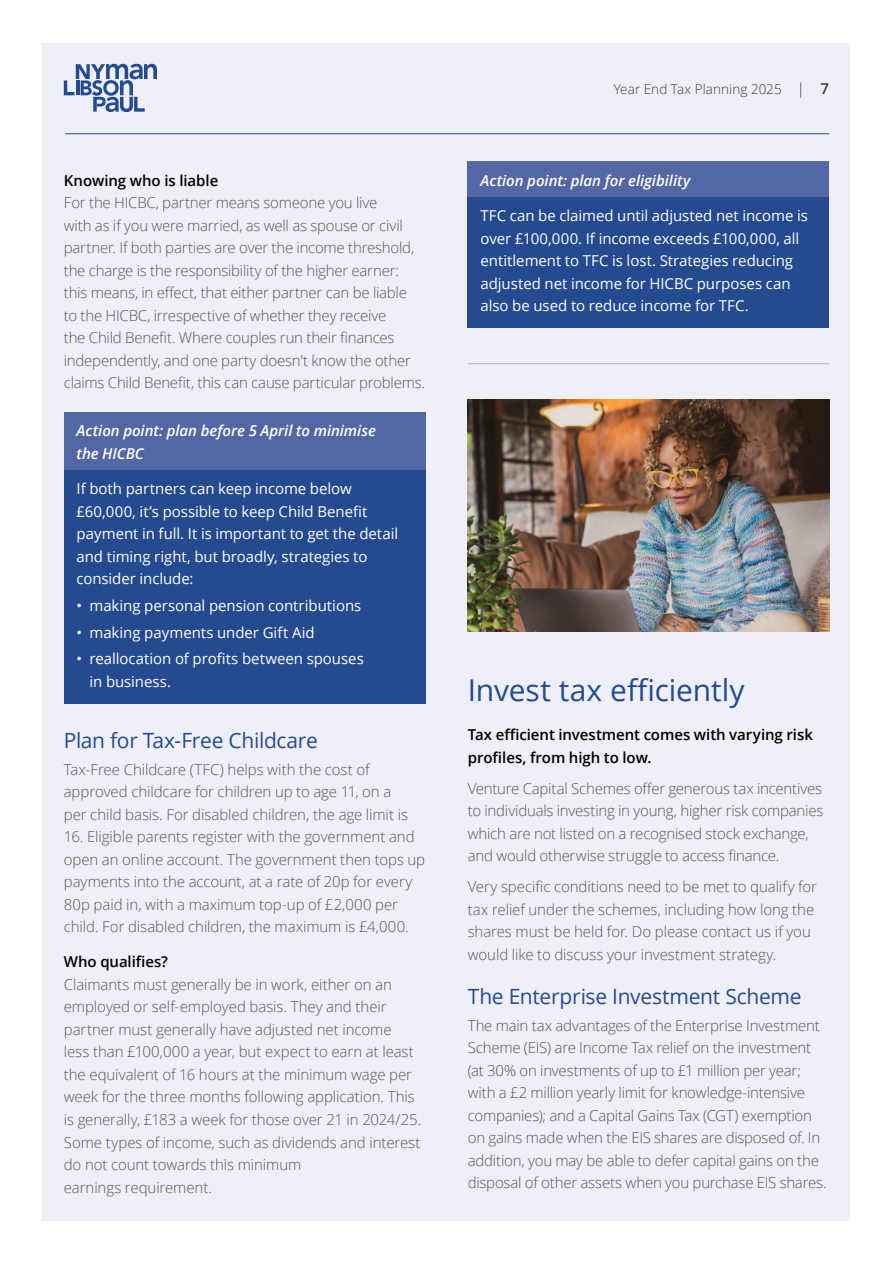
<style>
.page{position:relative;width:893px;height:1263px;background:#fff}
.page>*{position:absolute;margin:0;border:0;box-sizing:border-box;transform-origin:0 0}
.Head2{font:30px "Open Sans";letter-spacing:-.005em;color:#254a90}
.Head3{font:21px "Open Sans";letter-spacing:-.015em;color:#254a90}
.Body{font:300 15px/22.5px "Open Sans";letter-spacing:-.01em;color:#575756}
.Action_Point_Text{font:15px/22.5px "Open Sans";letter-spacing:-.005em;color:#fff}
.Action_Point_Text_Bullet{font:15px/22.5px "Open Sans";letter-spacing:-.005em;color:#fff}
.first_para{font:600 15px/22.5px "Open Sans";letter-spacing:-.005em;color:#000}
.Action_Point_Head{font:italic 600 15px/22.5px "Open Sans";letter-spacing:-.005em;color:#fff}
.t1{font:300 13.5px "Open Sans";letter-spacing:.005em;color:#3c3c3b}
.s1{font-size:15px}
.s2{font-weight:600;font-size:15px}
</style>
<div class="page">
<div style="left:43px;top:43px;width:807px;height:1177px;background:#eeeff7"></div>
<svg style="left:64px;top:64px;width:93px;height:48px"></svg>
<hr style="left:65px;top:133px;width:764px;height:1px;background:#254a90">
<div style="left:64px;top:412px;width:361px;height:63px;background:#5367a5"></div>
<div style="left:64px;top:470px;width:361px;height:130px;background:#254a90"></div>
<div style="left:64px;top:587px;width:361px;height:40px;background:#254a90"></div>
<div style="left:64px;top:613px;width:361px;height:41px;background:#254a90"></div>
<div style="left:64px;top:640px;width:361px;height:63px;background:#254a90"></div>
<div style="left:468px;top:162px;width:361px;height:40px;background:#5367a5"></div>
<div style="left:468px;top:197px;width:361px;height:130px;background:#254a90"></div>
<hr style="left:468px;top:363px;width:361px;height:1px;background:#abaed3">
<img style="left:468px;top:400px;width:361px;height:231px">
<h4 class="first_para" style="left:64px;top:169px;width:156px">Knowing who is liable</h4>
<p class="Body" style="left:64px;top:191px;width:363px">For the HICBC, partner means someone you live<br>with as if you were married, as well as spouse or civil partner. If both parties are over the income threshold, the charge is the responsibility of the higher earner: this means, in effect, that either partner can be liable<br>to the HICBC, irrespective of whether they receive<br>the Child Benefit. Where couples run their finances independently, and one party doesn’t know the other claims Child Benefit, this can cause particular problems.</p>
<p class="Action_Point_Head" style="left:77px;top:419px;width:301px">Action point: plan before 5 April to minimise the HICBC</p>
<p class="Action_Point_Text" style="left:77px;top:477px;width:323px">If both partners can keep income below £60,000, it’s possible to keep Child Benefit payment in full. It is important to get the detail and timing right, but broadly, strategies to consider include:</p>
<p class="Action_Point_Text_Bullet" style="left:77px;top:594px;width:286px">• making personal pension contributions</p>
<p class="Action_Point_Text_Bullet" style="left:77px;top:621px;width:240px">• making payments under Gift Aid</p>
<p class="Action_Point_Text_Bullet" style="left:90px;top:647px;width:276px;text-indent:-13px">• reallocation of profits between spouses in business.</p>
<p class="Head3" style="left:64px;top:726px;width:256px">Plan for Tax-Free Childcare</p>
<p class="Body" style="left:64px;top:758px;width:346px">Tax-Free Childcare (TFC) helps with the cost of approved childcare for children up to age 11, on a per child basis. For disabled children, the age limit is</p>
<p class="Body" style="left:64px;top:825px;width:363px">16. Eligible parents register with the government and open an online account. The government then tops up payments into the account, at a rate of 20p for every 80p paid in, with a maximum top-up of £2,000 per child. For disabled children, the maximum is £4,000.</p>
<h4 class="first_para" style="left:64px;top:950px;width:106px">Who qualifies?</h4>
<p class="Body" style="left:64px;top:973px;width:359px">Claimants must generally be in work, either on an employed or self-employed basis. They and their partner must generally have adjusted net income<br>less than £100,000 a year, but expect to earn at least the equivalent of 16 hours at the minimum wage per week for the three months following application. This is generally, £183 a week for those over 21 in 2024/25.<br>Some types of income, such as dividends and interest do not count towards this minimum<br>earnings requirement.</p>
<p class="t1" style="left:614px;top:79px;width:217px">Year End Tax Planning 2025 <span class="s1">|</span> <span class="s2">7</span></p>
<p class="Action_Point_Head" style="left:480px;top:169px;width:212px">Action point: plan for eligibility</p>
<p class="Action_Point_Text" style="left:480px;top:204px;width:329px">TFC can be claimed until adjusted net income is over £100,000. If income exceeds £100,000, all entitlement to TFC is lost. Strategies reducing adjusted net income for HICBC purposes can also be used to reduce income for TFC.</p>
<p class="Head2" style="left:468px;top:669px;width:278px">Invest tax efficiently</p>
<p class="first_para" style="left:468px;top:723px;width:347px">Tax efficient investment comes with varying risk profiles, from high to low.</p>
<p class="Body" style="left:468px;top:777px;width:357px">Venture Capital Schemes offer generous tax incentives to individuals investing in young, higher risk companies which are not listed on a recognised stock exchange, and would otherwise struggle to access finance.</p>
<p class="Body" style="left:468px;top:875px;width:351px">Very specific conditions need to be met to qualify for tax relief under the schemes, including how long the shares must be held for. Do please contact us if you would like to discuss your investment strategy.</p>
<p class="Head3" style="left:468px;top:982px;width:335px">The Enterprise Investment Scheme</p>
<p class="Body" style="left:468px;top:1014px;width:360px">The main tax advantages of the Enterprise Investment Scheme (EIS) are Income Tax relief on the investment (at 30% on investments of up to £1 million per year; with a £2 million yearly limit for knowledge-intensive companies); and a Capital Gains Tax (CGT) exemption on gains made when the EIS shares are disposed of. In addition, you may be able to defer capital gains on the disposal of other assets when you purchase EIS shares.</p>
</div>
